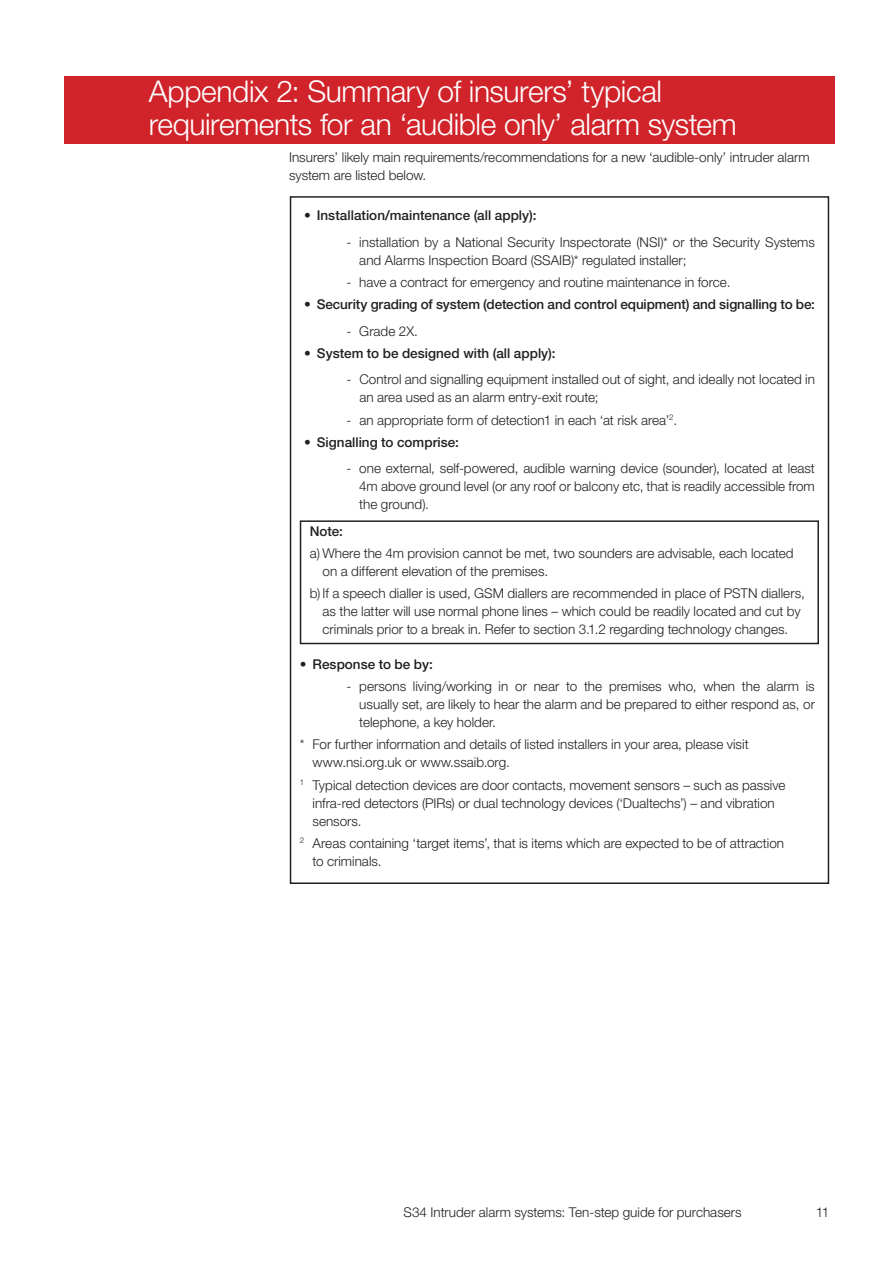
<style>
.page{position:relative;width:893px;height:1263px;background:#fff}
.page>*{position:absolute;margin:0;border:0;box-sizing:border-box;transform-origin:0 0}
.FPA_Chapter_heads{font:300 30px/33px "Helvetica Neue LT Std";letter-spacing:-.015em;color:#fff}
.FPA_Body_text{font:300 13.5px/18px "Helvetica Neue LT Std";color:#231f20}
.t1{font:500 13.5px "Helvetica Neue LT Std";color:#231f20}
.s1{font-weight:300}
.s2{font-weight:500}
</style>
<div class="page">
<div style="left:64px;top:77px;width:64px;height:67px;background:#d1232a"></div>
<div style="left:128px;top:77px;width:707px;height:67px;background:#d1232a"></div>
<div style="left:300px;top:520px;width:519px;height:124px;border:2px solid #231f20"></div>
<p class="FPA_Chapter_heads" style="left:149px;top:74px;width:589px">Appendix 2: Summary of insurers’ typical requirements for an ‘audible only’ alarm system</p>
<p class="FPA_Body_text" style="left:289px;top:148px;width:522px">Insurers’ likely main requirements/recommendations for a new ‘audible-only’ intruder alarm system are listed below.</p>
<p class="t1" style="left:304px;top:207px;width:234px">• Installation/maintenance (all apply):</p>
<p class="FPA_Body_text" style="left:359px;top:232px;width:457px;text-indent:-13px">- installation by a National Security Inspectorate (NSI)* or the Security Systems and Alarms Inspection Board (SSAIB)* regulated installer;</p>
<p class="FPA_Body_text" style="left:347px;top:273px;width:385px">- have a contract for emergency and routine maintenance in force.</p>
<p class="t1" style="left:304px;top:296px;width:512px"><span class="s1">•</span> Security grading of system (detection and control equipment) and signalling to be:</p>
<p class="FPA_Body_text" style="left:347px;top:321px;width:73px">- Grade 2X.</p>
<p class="t1" style="left:304px;top:345px;width:253px">• System to be designed with (all apply):</p>
<p class="FPA_Body_text" style="left:359px;top:370px;width:457px;text-indent:-13px">- Control and signalling equipment installed out of sight, and ideally not located in an area used as an alarm entry-exit route;</p>
<p class="FPA_Body_text" style="left:347px;top:410px;width:332px">- an appropriate form of detection1 in each ‘at risk area’<sup>2</sup>.</p>
<p class="t1" style="left:304px;top:434px;width:156px">• Signalling to comprise:</p>
<p class="FPA_Body_text" style="left:359px;top:459px;width:457px;text-align:justify;text-indent:-13px">- one external, self-powered, audible warning device (sounder), located at least 4m above ground level (or any roof or balcony etc, that is readily accessible from the ground).</p>
<p class="FPA_Body_text" style="left:310px;top:520px;width:485px;line-height:22.2px"><span class="s2">Note:<br></span>a) Where the 4m provision cannot be met, two sounders are advisable, each located</p>
<p class="FPA_Body_text" style="left:310px;top:560px;width:496px;line-height:22.2px;text-indent:13px">on a different elevation of the premises.<br>b) If a speech dialler is used, GSM diallers are recommended in place of PSTN diallers,</p>
<p class="FPA_Body_text" style="left:323px;top:602px;width:480px">as the latter will use normal phone lines – which could be readily located and cut by criminals prior to a break in. Refer to section 3.1.2 regarding technology changes.</p>
<p class="t1" style="left:300px;top:656px;width:134px">• Response to be by:</p>
<p class="FPA_Body_text" style="left:359px;top:677px;width:457px;text-align:justify;text-indent:-13px">- persons living/working in or near to the premises who, when the alarm is usually set, are likely to hear the alarm and be prepared to either respond as, or telephone, a key holder.</p>
<p class="FPA_Body_text" style="left:313px;top:735px;width:438px;text-indent:-13px">* For further information and details of listed installers in your area, please visit www.nsi.org.uk or www.ssaib.org.</p>
<p class="FPA_Body_text" style="left:313px;top:775px;width:474px;text-indent:-13px"><sup>1</sup> Typical detection devices are door contacts, movement sensors – such as passive infra-red detectors (PIRs) or dual technology devices (‘Dualtechs’) – and vibration sensors.</p>
<p class="FPA_Body_text" style="left:313px;top:834px;width:473px;text-indent:-13px"><sup>2</sup> Areas containing ‘target items’, that is items which are expected to be of attraction to criminals.</p>
<p class="FPA_Body_text" style="left:404px;top:1203px;width:340px">S34 Intruder alarm systems: Ten-step guide for purchasers</p>
<p class="FPA_Body_text" style="left:816px;top:1203px;width:15px">11</p>
</div>
